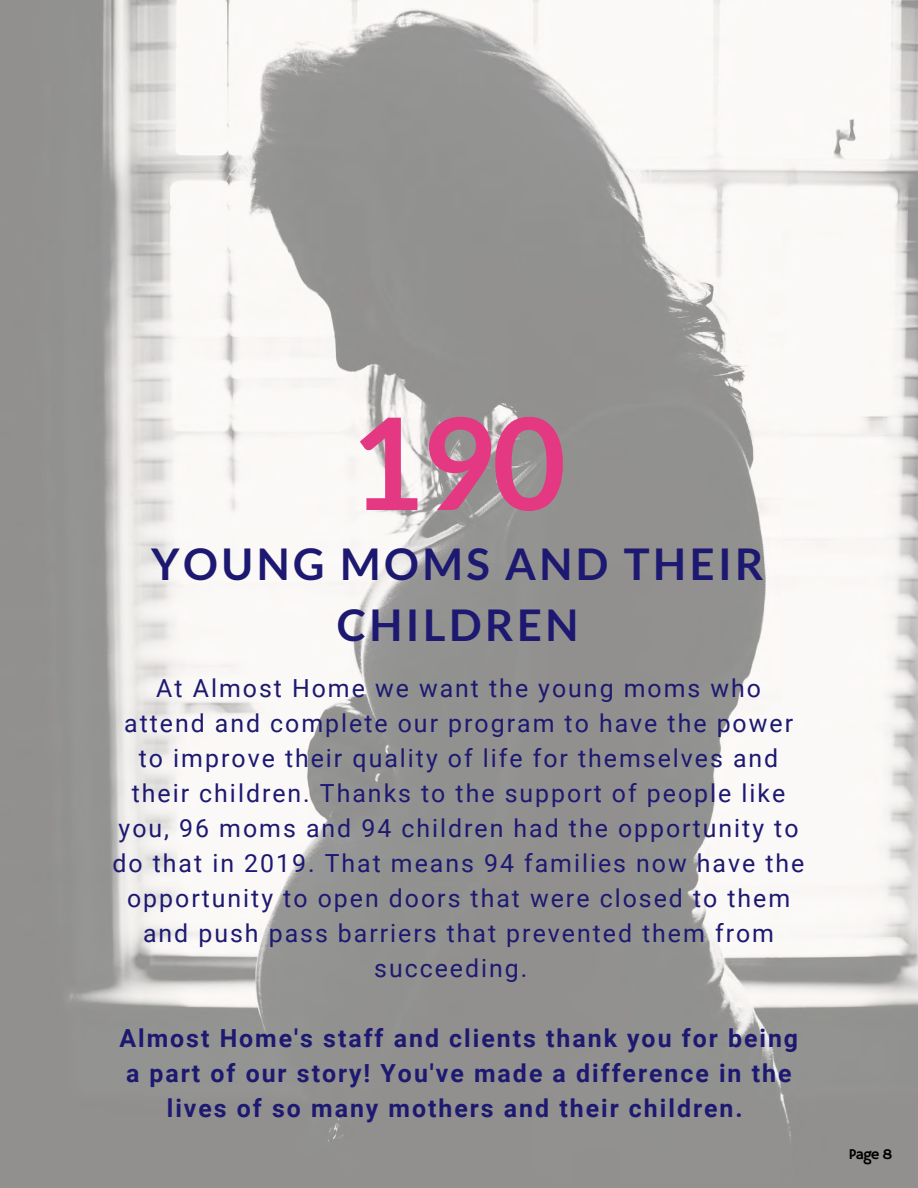
<style>
.page{position:relative;width:918px;height:1188px;background:#fff}
.page>*{position:absolute;margin:0;border:0;box-sizing:border-box;transform-origin:0 0}
.t1{font:700 127.5px "Lato";color:#e53883}
.t2{font:700 43.65px/61.3px "Lato";letter-spacing:.08em;color:#1d1971;text-align:center}
.t3{font:24.9px "Roboto";letter-spacing:.08em;color:#1d1971}
.t4{font:700 24.9px/35px "Roboto";letter-spacing:.08em;color:#1d1971;text-align:center}
.t5{font:15px "Hammersmith One";color:#000}
</style>
<div class="page">
<img style="left:0;top:0;width:918px;height:1188px">
<h1 class="t1" style="left:349px;top:384px;width:218px">190</h1>
<h2 class="t2" style="left:151px;top:532px;width:614px">YOUNG MOMS AND THEIR<br>CHILDREN</h2>
<p class="t3" style="left:156px;top:674px;width:606px">At Almost Home we want the young moms who</p>
<p class="t3" style="left:124px;top:709px;width:670px">attend and complete our program to have the power</p>
<p class="t3" style="left:139px;top:744px;width:641px">to improve their quality of life for themselves and</p>
<p class="t3" style="left:132px;top:779px;width:655px">their children. Thanks to the support of people like</p>
<p class="t3" style="left:119px;top:814px;width:681px">you, 96 moms and 94 children had the opportunity to</p>
<p class="t3" style="left:113px;top:849px;width:693px">do that in 2019. That means 94 families now have the</p>
<p class="t3" style="left:127px;top:884px;width:665px">opportunity to open doors that were closed to them</p>
<p class="t3" style="left:143px;top:919px;width:633px">and push pass barriers that prevented them from</p>
<p class="t3" style="left:374px;top:954px;width:155px">succeeding.</p>
<p class="t4" style="left:119px;top:1021px;width:680px">Almost Home's staff and clients thank you for being a part of our story! You've made a difference in the lives of so many mothers and their children.</p>
<p class="t5" style="left:849px;top:1145px;width:45px">Page 8</p>
</div>
